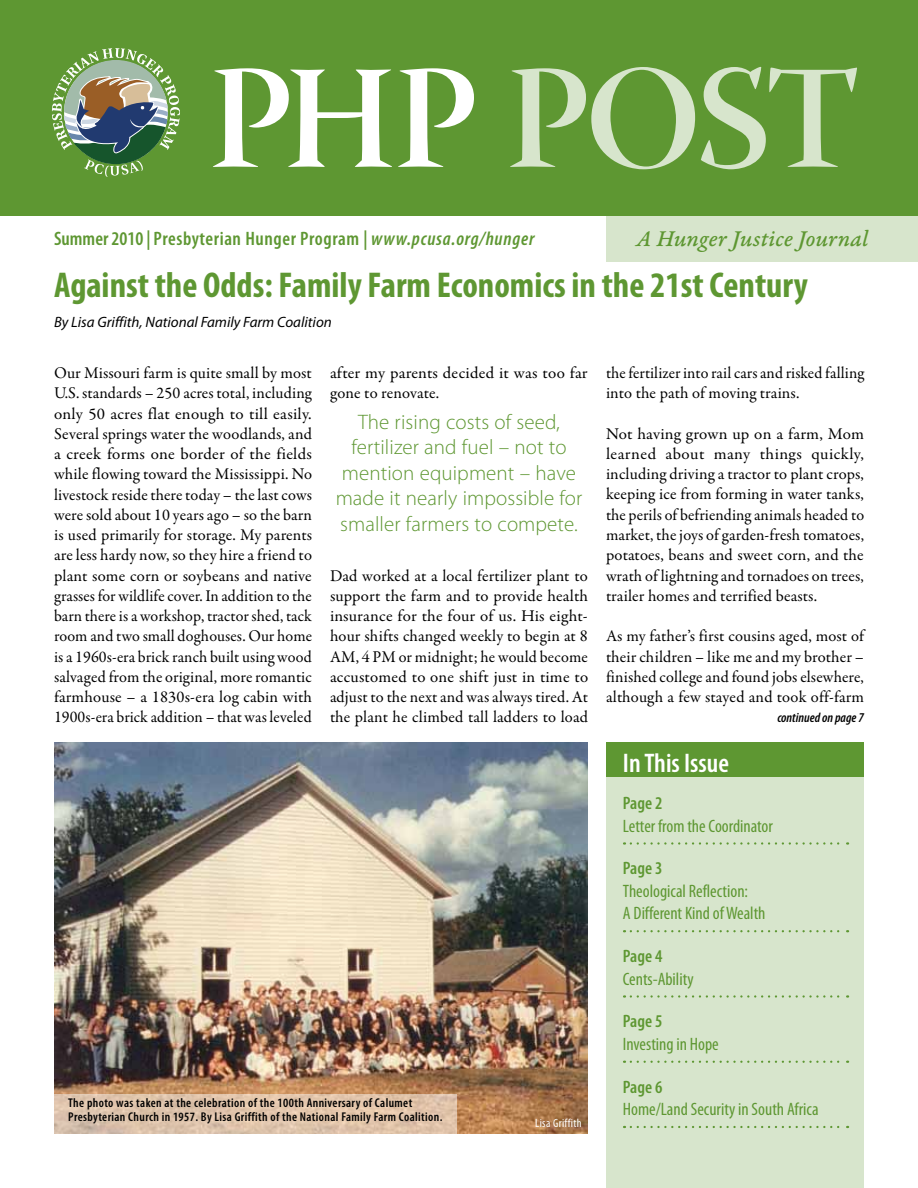
<style>
.page{position:relative;width:918px;height:1188px;background:#fff}
.page>*{position:absolute;margin:0;border:0;box-sizing:border-box;transform-origin:0 0}
.t1{font:147px "Warnock Pro Semibold Disp";letter-spacing:-.025em;color:#d7e5cc}
.t2{font:700 condensed 36px "Myriad Pro";color:#5e9732}
.t3{font:600 condensed 27px "Myriad Pro";color:#fff}
.t4{font:24px "Garamond Premr Pro Med It Capt";color:#5e9732}
.t5{font:300 21px/25.5px "Myriad Pro";letter-spacing:.005em;color:#5e9732;text-align:center}
.t6{font:600 condensed 19.5px "Myriad Pro";letter-spacing:.03em;color:#5e9732}
.t7{font:condensed 18px/22.5px "Myriad Pro";color:#5e9732}
.t8{font:600 condensed 18px "Myriad Pro";color:#5e9732}
.t9{font:16.5px/20.2px "Garamond Premr Pro";letter-spacing:.005em;color:#000;text-align:justify}
.t10{font:italic 15px "Myriad Pro";color:#000}
.t11{font:italic 600 condensed 13.5px "Myriad Pro";color:#000}
.t12{font:600 condensed 12.75px/13.5px "Myriad Pro";letter-spacing:.03em;color:#000}
.t13{font:condensed 12px "Myriad Pro";letter-spacing:.03em;color:#fff}
.s1{color:#fff}
.s2{font-style:italic}
</style>
<div class="page">
<div style="left:0;top:0;width:918px;height:216px;background:#5e9732"></div>
<div style="left:606px;top:216px;width:312px;height:45px;background:#d7e5cc"></div>
<svg style="left:52px;top:48px;width:128px;height:129px"></svg>
<div style="left:606px;top:764px;width:258px;height:424px;background:#d7e5cc"></div>
<div style="left:606px;top:742px;width:258px;height:35px;background:#5e9732"></div>
<svg style="left:631px;top:842px;width:217px;height:3px"></svg>
<svg style="left:631px;top:930px;width:217px;height:2px"></svg>
<svg style="left:631px;top:995px;width:217px;height:3px"></svg>
<svg style="left:631px;top:1061px;width:217px;height:2px"></svg>
<svg style="left:631px;top:1126px;width:217px;height:2px"></svg>
<img style="left:54px;top:742px;width:534px;height:392px">
<svg style="left:54px;top:1094px;width:402px;height:40px;background:#dfc3ab"></svg>
<h1 class="t1" style="left:209px;top:30px;width:653px"><span class="s1">PHP</span> POST</h1>
<p class="t6" style="left:54px;top:227px;width:482px">Summer 2010 | Presbyterian Hunger Program | <span class="s2">www.pcusa.org/hunger</span></p>
<h3 class="t4" style="left:636px;top:224px;width:233px">A Hunger Justice Journal</h3>
<h2 class="t2" style="left:54px;top:263px;width:755px">Against the Odds: Family Farm Economics in the 21st Century</h2>
<p class="t10" style="left:54px;top:313px;width:279px">By Lisa Griffith, National Family Farm Coalition</p>
<p class="t9" style="left:606px;top:363px;width:260px">the fertilizer into rail cars and risked falling into the path of moving trains.</p>
<p class="t9" style="left:606px;top:424px;width:260px">Not having grown up on a farm, Mom learned about many things quickly, including driving a tractor to plant crops, keeping ice from forming in water tanks, the perils of befriending animals headed to market, the joys of garden-fresh tomatoes, potatoes, beans and sweet corn, and the wrath of lightning and tornadoes on trees, trailer homes and terrified beasts.</p>
<p class="t9" style="left:606px;top:626px;width:260px">As my father’s first cousins aged, most of their children – like me and my brother – finished college and found jobs elsewhere, although a few stayed and took off-farm</p>
<p class="t9" style="left:54px;top:363px;width:260px">Our Missouri farm is quite small by most U.S. standards – 250 acres total, including only 50 acres flat enough to till easily.<br>Several springs water the woodlands, and a creek forms one border of the fields while flowing toward the Mississippi. No livestock reside there today – the last cows were sold about 10 years ago – so the barn is used primarily for storage. My parents are less hardy now, so they hire a friend to plant some corn or soybeans and native grasses for wildlife cover. In addition to the barn there is a workshop, tractor shed, tack room and two small doghouses. Our home is a 1960s-era brick ranch built using wood salvaged from the original, more romantic farmhouse – a 1830s-era log cabin with 1900s-era brick addition – that was leveled</p>
<p class="t9" style="left:330px;top:363px;width:259px">after my parents decided it was too far gone to renovate.</p>
<p class="t5" style="left:336px;top:409px;width:248px">The rising costs of seed, fertilizer and fuel – not to mention equipment – have made it nearly impossible for smaller farmers to compete.</p>
<p class="t9" style="left:330px;top:566px;width:260px">Dad worked at a local fertilizer plant to support the farm and to provide health insurance for the four of us. His eight&shy;hour shifts changed weekly to begin at 8<br>AM, 4 PM or midnight; he would become accustomed to one shift just in time to adjust to the next and was always tired. At the plant he climbed tall ladders to load</p>
<p class="t11" style="left:777px;top:709px;width:88px">continued on page 7</p>
<p class="t12" style="left:68px;top:1096px;width:376px">The photo was taken at the celebration of the 100th Anniversary of Calumet<br>Presbyterian Church in 1957. By Lisa Griffith of the National Family Farm Coalition.</p>
<p class="t13" style="left:535px;top:1116px;width:48px">Lisa Griffith</p>
<h3 class="t3" style="left:623px;top:746px;width:108px">In This Issue</h3>
<p class="t8" style="left:623px;top:792px;width:41px">Page 2</p>
<p class="t7" style="left:623px;top:814px;width:152px">Letter from the Coordinator</p>
<p class="t8" style="left:623px;top:857px;width:41px">Page 3</p>
<p class="t7" style="left:623px;top:879px;width:144px">Theological Reflection:<br>A Different Kind of Wealth</p>
<p class="t8" style="left:623px;top:945px;width:41px">Page 4</p>
<p class="t7" style="left:623px;top:967px;width:72px">Cents-Ability</p>
<p class="t8" style="left:623px;top:1010px;width:41px">Page 5</p>
<p class="t7" style="left:623px;top:1032px;width:97px">Investing in Hope</p>
<p class="t8" style="left:623px;top:1075px;width:41px">Page 6</p>
<p class="t7" style="left:623px;top:1098px;width:197px">Home/Land Security in South Africa</p>
</div>
